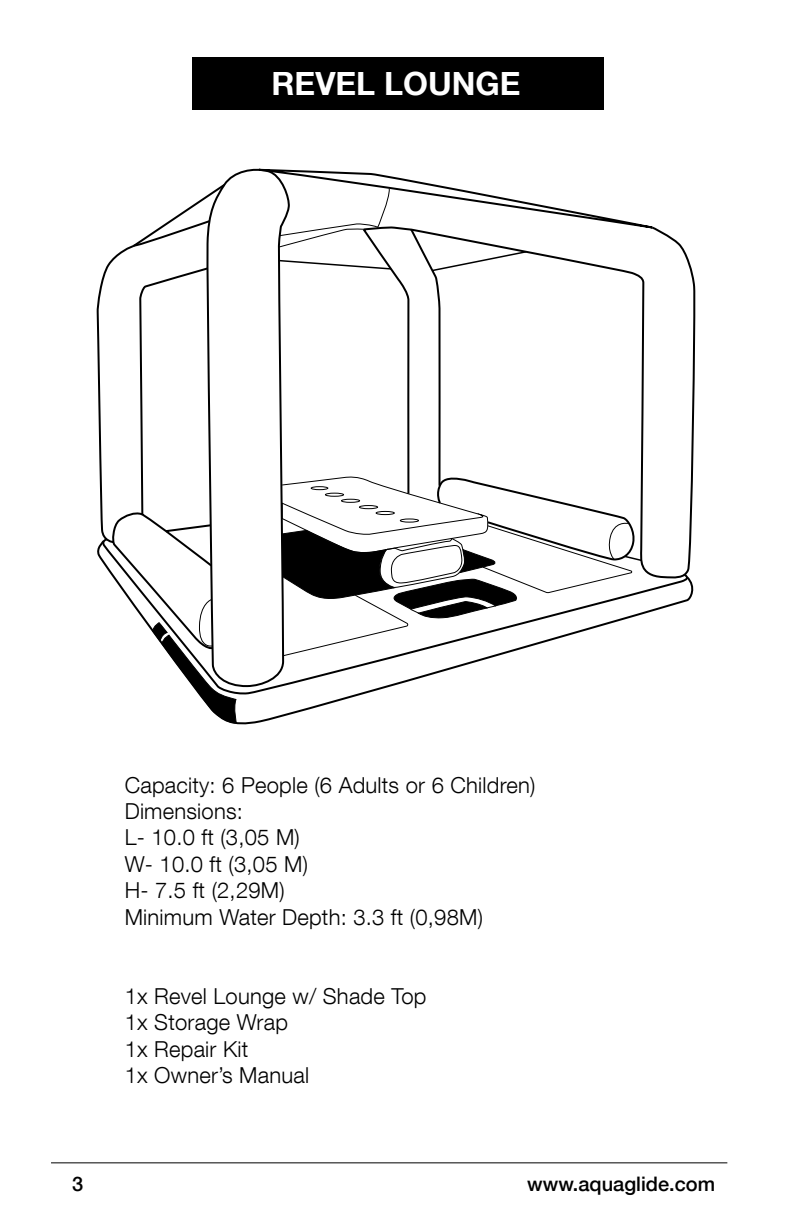
<style>
.page{position:relative;width:792px;height:1224px;background:#fff}
.page>*{position:absolute;margin:0;border:0;box-sizing:border-box;transform-origin:0 0}
.t1{font:700 32px "Helvetica Neue LT Com";color:#fff}
.t2{font:300 22px/26.4px "Helvetica Neue LT Com";letter-spacing:.01em;color:#000}
.t3{font:500 20px "Helvetica Neue LT Com";color:#000}
</style>
<div class="page">
<hr style="left:51px;top:1162px;width:676px;height:1px;background:#000">
<div style="left:193px;top:57px;width:411px;height:52px;background:#000"></div>
<svg style="left:96px;top:168px;width:600px;height:557px"></svg>
<svg style="left:278px;top:188px;width:365px;height:487px"></svg>
<svg style="left:161px;top:598px;width:76px;height:126px"></svg>
<svg style="left:153px;top:623px;width:14px;height:18px"></svg>
<div style="left:152px;top:622px;width:16px;height:19px;border:1px solid #000;border-radius:50%"></div>
<div style="left:341px;top:499px;width:19px;height:4px;border:1px solid #000;border-radius:50%"></div>
<div style="left:325px;top:493px;width:19px;height:4px;border:1px solid #000;border-radius:50%"></div>
<div style="left:311px;top:486px;width:17px;height:4px;border:1px solid #000;border-radius:50%"></div>
<div style="left:359px;top:505px;width:19px;height:4px;border:1px solid #000;border-radius:50%"></div>
<div style="left:376px;top:511px;width:19px;height:4px;border:1px solid #000;border-radius:50%"></div>
<div style="left:400px;top:518px;width:19px;height:5px;border:1px solid #000;border-radius:50%"></div>
<h1 class="t1" style="left:272px;top:63px;width:250px">REVEL LOUNGE</h1>
<p class="t2" style="left:125px;top:771px;width:412px">Capacity: 6 People (6 Adults or 6 Children)<br>Dimensions:<br>L- 10.0 ft (3,05 M)<br>W- 10.0 ft (3,05 M)<br>H- 7.5 ft (2,29M)<br>Minimum Water Depth: 3.3 ft (0,98M)</p>
<p class="t2" style="left:125px;top:982px;width:303px">1x Revel Lounge w/ Shade Top<br>1x Storage Wrap<br>1x Repair Kit<br>1x Owner’s Manual</p>
<p class="t3" style="left:72px;top:1171px;width:13px">3</p>
<p class="t3" style="left:527px;top:1172px;width:189px">www.aquaglide.com</p>
</div>
